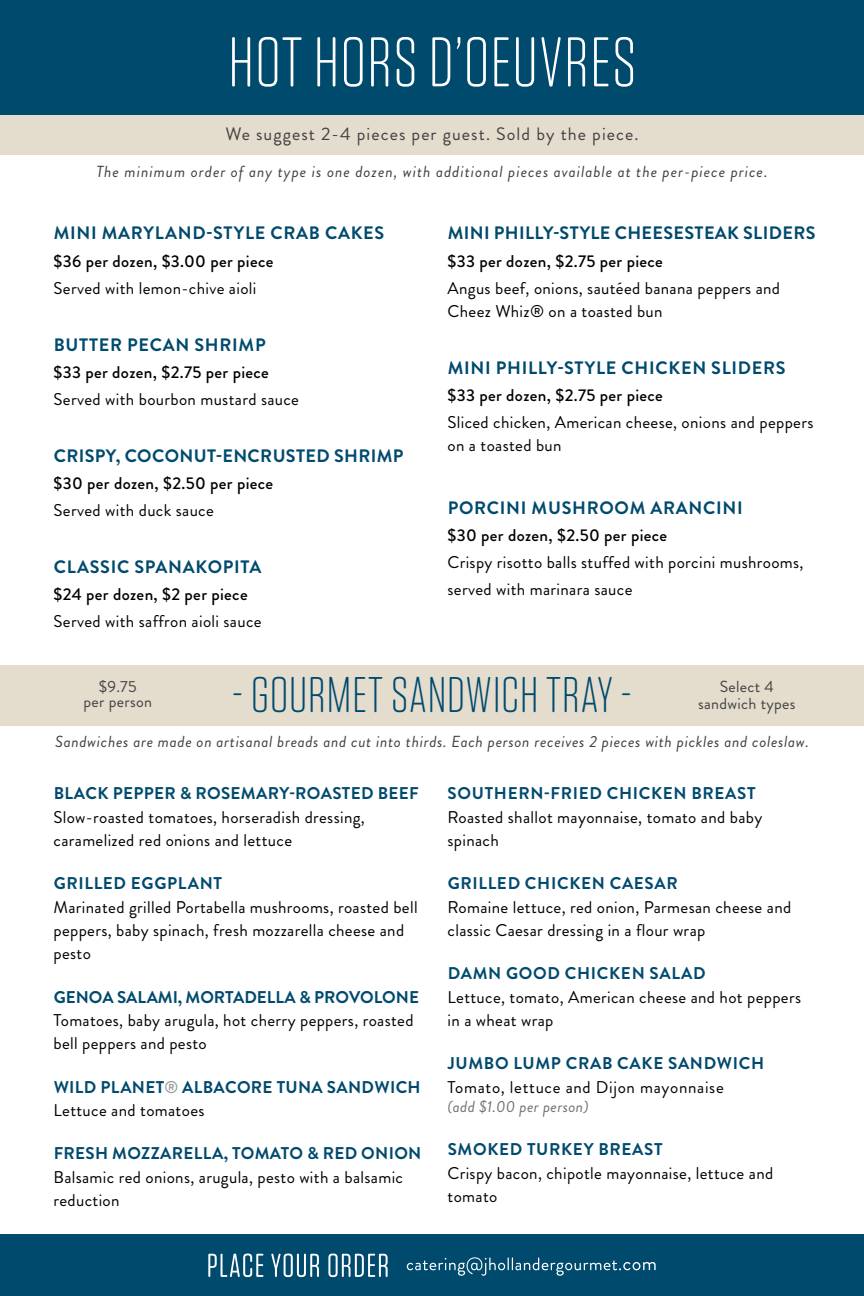
<style>
.page{position:relative;width:864px;height:1296px;background:#fff}
.page>*{position:absolute;margin:0;border:0;box-sizing:border-box;transform-origin:0 0}
.t1{font:300 70px "Tungsten Rounded";letter-spacing:.02em;color:#fff}
.t2{font:300 50px "Tungsten Rounded";letter-spacing:.02em;color:#004a6e}
.t3{font:700 18px "Brandon Grotesque";letter-spacing:.04em;color:#004a6e}
.t4{font:700 18px "Brandon Grotesque";letter-spacing:.02em;color:#004a6e}
.t5{font:18px "Brandon Grotesque";letter-spacing:.06em;color:#414141}
.t6{font:17px/23.2px "Brandon Grotesque";letter-spacing:.02em;color:#000}
.t7{font:700 17px/23.2px "Brandon Grotesque";letter-spacing:.035em;color:#004a6e}
.t8{font:500 17px "Brandon Grotesque";letter-spacing:.02em;color:#000}
.t9{font:700 17px "Brandon Grotesque";color:#004a6e}
.t10{font:17px "Brandon Grotesque";letter-spacing:.04em;color:#000}
.t11{font:italic 16px "Brandon Grotesque";letter-spacing:.04em;color:#414141}
.t12{font:italic 16px "Brandon Grotesque";letter-spacing:.06em;color:#414141}
.t13{font:16px/15.2px "Brandon Grotesque";letter-spacing:.02em;color:#414141;text-align:center}
.t14{font:italic 16px "Brandon Grotesque";letter-spacing:.02em;color:#727273}
.s1{font-weight:500;color:#9b9b9c}
.s2{font-weight:400;color:#000}
</style>
<div class="page">
<div style="left:0;top:1235px;width:864px;height:61px;background:#004a6e"></div>
<svg style="left:208px;top:1254px;width:180px;height:23px"></svg>
<svg style="left:407px;top:1257px;width:249px;height:19px"></svg>
<div style="left:0;top:0;width:864px;height:115px;background:#004a6e"></div>
<div style="left:0;top:115px;width:864px;height:40px;background:#e4ddce"></div>
<div style="left:0;top:665px;width:864px;height:60px;background:#e4ddce"></div>
<h1 class="t1" style="left:228px;top:26px;width:409px">HOT HORS D’OEUVRES</h1>
<p class="t5" style="left:225px;top:121px;width:415px">We suggest 2-4 pieces per guest. Sold by the piece.</p>
<p class="t12" style="left:96px;top:160px;width:673px">The minimum order of any type is one dozen, with additional pieces available at the per-piece price.</p>
<p class="t3" style="left:54px;top:221px;width:332px">MINI MARYLAND-STYLE CRAB CAKES</p>
<p class="t8" style="left:54px;top:249px;width:221px">$36 per dozen, $3.00 per piece</p>
<p class="t6" style="left:54px;top:277px;width:204px">Served with lemon-chive aioli</p>
<p class="t3" style="left:54px;top:332px;width:214px">BUTTER PECAN SHRIMP</p>
<p class="t8" style="left:54px;top:360px;width:217px">$33 per dozen, $2.75 per piece</p>
<p class="t6" style="left:54px;top:388px;width:247px">Served with bourbon mustard sauce</p>
<p class="t4" style="left:54px;top:443px;width:351px">CRISPY, COCONUT-ENCRUSTED SHRIMP</p>
<p class="t8" style="left:54px;top:471px;width:221px">$30 per dozen, $2.50 per piece</p>
<p class="t6" style="left:54px;top:499px;width:162px">Served with duck sauce</p>
<p class="t3" style="left:54px;top:554px;width:209px">CLASSIC SPANAKOPITA</p>
<p class="t8" style="left:54px;top:583px;width:196px">$24 per dozen, $2 per piece</p>
<p class="t6" style="left:54px;top:610px;width:210px">Served with saffron aioli sauce</p>
<p class="t4" style="left:448px;top:221px;width:369px">MINI PHILLY-STYLE CHEESESTEAK SLIDERS</p>
<p class="t8" style="left:448px;top:249px;width:217px">$33 per dozen, $2.75 per piece</p>
<p class="t6" style="left:448px;top:277px;width:334px">Angus beef, onions, sautéed banana peppers and<br>Cheez Whiz® on a toasted bun</p>
<p class="t3" style="left:448px;top:355px;width:340px">MINI PHILLY-STYLE CHICKEN SLIDERS</p>
<p class="t8" style="left:448px;top:383px;width:217px">$33 per dozen, $2.75 per piece</p>
<p class="t6" style="left:448px;top:411px;width:367px">Sliced chicken, American cheese, onions and peppers on a toasted bun</p>
<p class="t3" style="left:448px;top:495px;width:297px">PORCINI MUSHROOM ARANCINI</p>
<p class="t8" style="left:448px;top:523px;width:221px">$30 per dozen, $2.50 per piece</p>
<p class="t6" style="left:448px;top:549px;width:357px;line-height:27.2px">Crispy risotto balls stuffed with porcini mushrooms, served with marinara sauce</p>
<h2 class="t2" style="left:232px;top:669px;width:401px">- GOURMET SANDWICH TRAY -</h2>
<p class="t13" style="left:84px;top:679px;width:70px">$9.75<br>per person</p>
<p class="t13" style="left:698px;top:678px;width:99px;line-height:17.6px">Select 4 sandwich types</p>
<p class="t11" style="left:55px;top:731px;width:755px">Sandwiches are made on artisanal breads and cut into thirds. Each person receives 2 pieces with pickles and coleslaw.</p>
<p class="t7" style="left:54px;top:782px;width:367px">BLACK PEPPER &amp; ROSEMARY-ROASTED BEEF</p>
<p class="t6" style="left:54px;top:805px;width:313px">Slow-roasted tomatoes, horseradish dressing, caramelized red onions and lettuce</p>
<p class="t7" style="left:54px;top:872px;width:170px">GRILLED EGGPLANT</p>
<p class="t6" style="left:54px;top:895px;width:366px">Marinated grilled Portabella mushrooms, roasted bell peppers, baby spinach, fresh mozzarella cheese and pesto</p>
<p class="t9" style="left:54px;top:985px;width:367px">GENOA SALAMI, MORTADELLA &amp; PROVOLONE</p>
<p class="t6" style="left:54px;top:1009px;width:362px">Tomatoes, baby arugula, hot cherry peppers, roasted bell peppers and pesto</p>
<p class="t7" style="left:54px;top:1075px;width:369px">WILD PLANET<span class="s1">®</span> ALBACORE TUNA SANDWICH<br><span class="s2">Lettuce and tomatoes</span></p>
<p class="t7" style="left:54px;top:1142px;width:369px">FRESH MOZZARELLA, TOMATO &amp; RED ONION</p>
<p class="t6" style="left:54px;top:1165px;width:351px">Balsamic red onions, arugula, pesto with a balsamic reduction</p>
<p class="t7" style="left:448px;top:782px;width:309px">SOUTHERN-FRIED CHICKEN BREAST</p>
<p class="t6" style="left:448px;top:805px;width:316px">Roasted shallot mayonnaise, tomato and baby spinach</p>
<p class="t7" style="left:448px;top:872px;width:232px">GRILLED CHICKEN CAESAR</p>
<p class="t6" style="left:448px;top:895px;width:345px">Romaine lettuce, red onion, Parmesan cheese and classic Caesar dressing in a flour wrap</p>
<p class="t7" style="left:448px;top:962px;width:260px">DAMN GOOD CHICKEN SALAD</p>
<p class="t6" style="left:448px;top:985px;width:355px">Lettuce, tomato, American cheese and hot peppers in a wheat wrap</p>
<p class="t7" style="left:448px;top:1052px;width:318px">JUMBO LUMP CRAB CAKE SANDWICH</p>
<p class="t10" style="left:448px;top:1075px;width:278px">Tomato, lettuce and Dijon mayonnaise</p>
<p class="t14" style="left:448px;top:1095px;width:143px">(add $1.00 per person)</p>
<p class="t7" style="left:448px;top:1138px;width:216px">SMOKED TURKEY BREAST</p>
<p class="t6" style="left:448px;top:1161px;width:327px">Crispy bacon, chipotle mayonnaise, lettuce and tomato</p>
</div>
